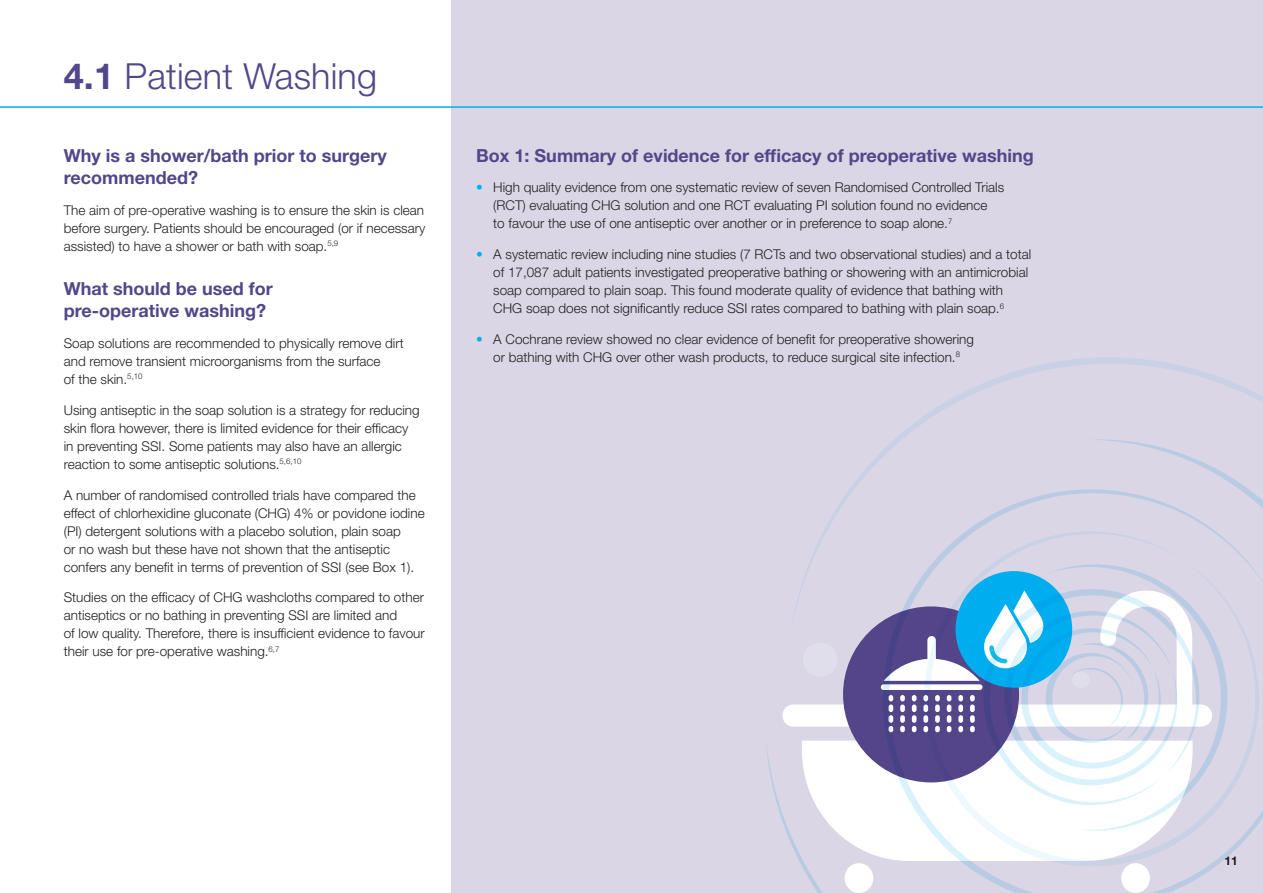
<style>
.page{position:relative;width:1263px;height:893px;background:#fff}
.page>*{position:absolute;margin:0;border:0;box-sizing:border-box;transform-origin:0 0}
.t1{font:300 36px "Helvetica Neue LT Std";letter-spacing:.005em;color:#534689}
.t2{font:700 18px/22.5px "Helvetica Neue LT Std";color:#534689}
.t3{font:300 13.5px/18px "Helvetica Neue LT Std";color:#231f20}
.t4{font:700 12px "Helvetica Neue LT Std";color:#231f20}
.s1{font-weight:700}
.s2{color:#00aeef}
</style>
<div class="page">
<div style="left:451px;top:0;width:812px;height:893px;background:#dad6e6"></div>
<div style="left:1121px;top:863px;width:29px;height:30px;background:#fff;border-radius:50%"></div>
<div style="left:844px;top:863px;width:29px;height:30px;background:#fff;border-radius:50%"></div>
<svg style="left:802px;top:741px;width:390px;height:120px;fill:#fff"></svg>
<svg style="left:782px;top:590px;width:430px;height:137px"></svg>
<div style="left:955px;top:571px;width:117px;height:117px;background:#00aeef;border-radius:50%"></div>
<svg style="left:827px;top:590px;width:351px;height:251px"></svg>
<div style="left:803px;top:642px;width:34px;height:35px;background:#e1deeb;border-radius:50%"></div>
<div style="left:1072px;top:671px;width:18px;height:17px;background:#e1deeb;border-radius:50%"></div>
<hr style="left:0;top:106px;width:1263px;height:2px;background:#00aeef">
<p class="t1" style="left:64px;top:55px;width:315px"><span class="s1">4.1</span> Patient Washing</p>
<p class="t2" style="left:64px;top:144px;width:325px">Why is a shower/bath prior to surgery recommended?</p>
<p class="t3" style="left:64px;top:201px;width:363px;text-align:justify">The aim of pre-operative washing is to ensure the skin is clean before surgery. Patients should be encouraged (or if necessary assisted) to have a shower or bath with soap.<sup>5,9</sup></p>
<p class="t2" style="left:64px;top:277px;width:210px">What should be used for pre-operative washing?</p>
<p class="t3" style="left:64px;top:334px;width:341px">Soap solutions are recommended to physically remove dirt and remove transient microorganisms from the surface<br>of the skin.<sup>5,10</sup></p>
<p class="t3" style="left:64px;top:401px;width:357px">Using antiseptic in the soap solution is a strategy for reducing skin flora however, there is limited evidence for their efficacy in preventing SSI. Some patients may also have an allergic reaction to some antiseptic solutions.<sup>5,6,10</sup></p>
<p class="t3" style="left:64px;top:485px;width:362px">A number of randomised controlled trials have compared the effect of chlorhexidine gluconate (CHG) 4% or povidone iodine (PI) detergent solutions with a placebo solution, plain soap<br>or no wash but these have not shown that the antiseptic confers any benefit in terms of prevention of SSI (see Box 1).</p>
<p class="t3" style="left:64px;top:588px;width:362px">Studies on the efficacy of CHG washcloths compared to other antiseptics or no bathing in preventing SSI are limited and<br>of low quality. Therefore, there is insufficient evidence to favour their use for pre-operative washing.<sup>6,7</sup></p>
<p class="t2" style="left:476px;top:144px;width:559px">Box 1: Summary of evidence for efficacy of preoperative washing</p>
<p class="t3" style="left:493px;top:178px;width:512px;text-indent:-17px"><span class="s2">•</span> High quality evidence from one systematic review of seven Randomised Controlled Trials (RCT) evaluating CHG solution and one RCT evaluating PI solution found no evidence<br>to favour the use of one antiseptic over another or in preference to soap alone.<sup>7</sup></p>
<p class="t3" style="left:493px;top:245px;width:539px;text-indent:-17px"><span class="s2">•</span> A systematic review including nine studies (7 RCTs and two observational studies) and a total of 17,087 adult patients investigated preoperative bathing or showering with an antimicrobial soap compared to plain soap. This found moderate quality of evidence that bathing with CHG soap does not significantly reduce SSI rates compared to bathing with plain soap.<sup>6</sup></p>
<p class="t3" style="left:476px;top:330px;width:499px;text-align:center"><span class="s2">•</span> A Cochrane review showed no clear evidence of benefit for preoperative showering or bathing with CHG over other wash products, to reduce surgical site infection.<sup>8</sup></p>
<p class="t4" style="left:1224px;top:854px;width:15px">11</p>
</div>
